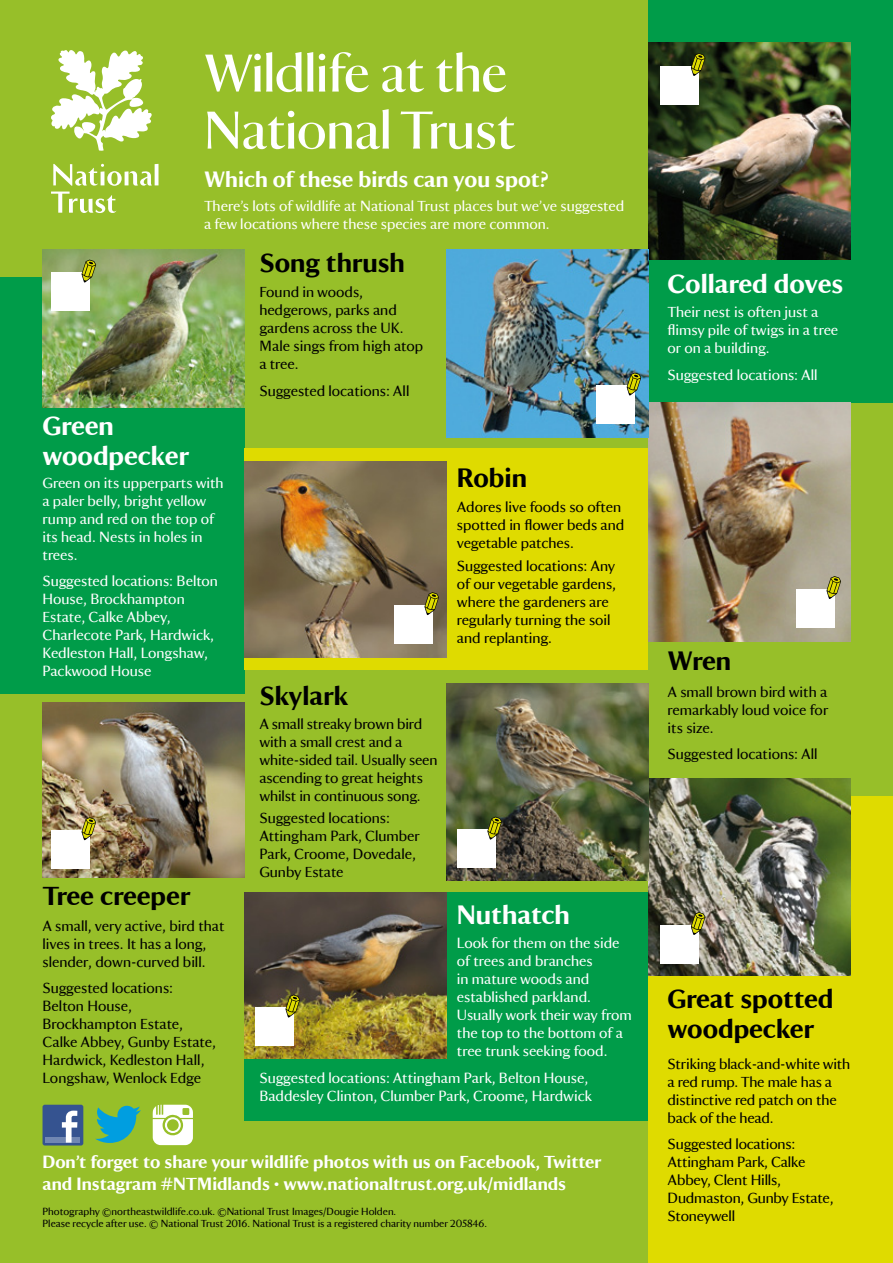
<style>
.page{position:relative;width:893px;height:1263px;background:#97bf29}
.page>*{position:absolute;margin:0;border:0;box-sizing:border-box;transform-origin:0 0}
.t1{font:54px/57px "National Trust Display TT";color:#fff}
.t2{font:700 27px/30px "National Trust TT";color:#000}
.t3{font:700 27px/30px "National Trust TT";color:#fff}
.t4{font:700 22.5px "National Trust TT";color:#fff}
.t5{font:700 18px/21.6px "National Trust TT";color:#fff}
.t6{font:15px/18px "National Trust TT";letter-spacing:-.01em;color:#000}
.t7{font:15px/18px "National Trust TT";color:#fff}
.t8{font:10.5px/12.6px "National Trust TT";color:#000}
</style>
<div class="page">
<div style="left:648px;top:796px;width:245px;height:467px;background:#dfdb00"></div>
<div style="left:0;top:277px;width:244px;height:417px;background:#009c49"></div>
<div style="left:648px;top:0;width:245px;height:402px;background:#009c49"></div>
<div style="left:244px;top:449px;width:404px;height:221px;background:#dfdb00"></div>
<div style="left:244px;top:892px;width:404px;height:228px;background:#009c49"></div>
<img style="left:43px;top:702px;width:201px;height:175px">
<img style="left:244px;top:461px;width:202px;height:196px">
<img style="left:245px;top:892px;width:201px;height:167px">
<img style="left:648px;top:402px;width:202px;height:239px">
<img style="left:648px;top:779px;width:202px;height:196px">
<img style="left:43px;top:250px;width:201px;height:157px">
<img style="left:648px;top:43px;width:203px;height:217px">
<img style="left:446px;top:250px;width:202px;height:188px">
<svg style="left:51px;top:50px;width:101px;height:101px"></svg>
<svg style="left:51px;top:192px;width:65px;height:21px"></svg>
<hr style="left:155px;top:164px;width:3px;height:21px;background:#fff">
<svg style="left:125px;top:171px;width:4px;height:14px"></svg>
<svg style="left:129px;top:171px;width:23px;height:15px"></svg>
<svg style="left:53px;top:164px;width:69px;height:22px"></svg>
<svg style="left:95px;top:1106px;width:46px;height:37px"></svg>
<div style="left:43px;top:1105px;width:40px;height:40px;background:#355390;border-radius:2px"></div>
<div style="left:45px;top:1137px;width:35px;height:5px;background:#7187b2"></div>
<svg style="left:62px;top:1110px;width:15px;height:32px"></svg>
<svg style="left:153px;top:1105px;width:40px;height:40px"></svg>
<div style="left:51px;top:273px;width:38px;height:38px;background:#fff"></div>
<svg style="left:82px;top:260px;width:14px;height:23px"></svg>
<div style="left:51px;top:830px;width:38px;height:38px;background:#fff"></div>
<svg style="left:82px;top:817px;width:14px;height:23px"></svg>
<div style="left:596px;top:385px;width:38px;height:39px;background:#fff"></div>
<svg style="left:627px;top:373px;width:14px;height:23px"></svg>
<div style="left:394px;top:605px;width:38px;height:38px;background:#fff"></div>
<svg style="left:425px;top:592px;width:14px;height:23px"></svg>
<div style="left:255px;top:1007px;width:38px;height:39px;background:#fff"></div>
<svg style="left:286px;top:994px;width:14px;height:23px"></svg>
<div style="left:660px;top:66px;width:39px;height:38px;background:#fff"></div>
<svg style="left:691px;top:53px;width:14px;height:23px"></svg>
<div style="left:796px;top:589px;width:38px;height:38px;background:#fff"></div>
<svg style="left:827px;top:576px;width:14px;height:23px"></svg>
<div style="left:660px;top:925px;width:39px;height:38px;background:#fff"></div>
<svg style="left:691px;top:912px;width:14px;height:23px"></svg>
<img style="left:446px;top:684px;width:203px;height:196px">
<div style="left:457px;top:830px;width:38px;height:38px;background:#fff"></div>
<svg style="left:487px;top:817px;width:15px;height:23px"></svg>
<h1 class="t1" style="left:204px;top:41px;width:313px">Wildlife at the<br>National Trust</h1>
<h3 class="t4" style="left:204px;top:164px;width:346px">Which of these birds can you spot?</h3>
<p class="t7" style="left:204px;top:196px;width:421px">There’s lots of wildlife at National Trust places but we’ve suggested a few locations where these species are more common.</p>
<h2 class="t3" style="left:43px;top:409px;width:148px">Green woodpecker</h2>
<p class="t7" style="left:43px;top:472px;width:183px">Green on its upperparts with a paler belly, bright yellow rump and red on the top of its head. Nests in holes in trees.</p>
<p class="t7" style="left:43px;top:571px;width:177px">Suggested locations: Belton<br>House, Brockhampton<br>Estate, Calke Abbey,<br>Charlecote Park, Hardwick,<br>Kedleston Hall, Longshaw,<br>Packwood House</p>
<h2 class="t2" style="left:43px;top:879px;width:149px">Tree creeper</h2>
<p class="t6" style="left:43px;top:915px;width:183px">A small, very active, bird that lives in trees. It has a long, slender, down-curved bill.</p>
<p class="t6" style="left:43px;top:978px;width:175px">Suggested locations:<br>Belton House,<br>Brockhampton Estate,<br>Calke Abbey, Gunby Estate,<br>Hardwick, Kedleston Hall,<br>Longshaw, Wenlock Edge</p>
<h2 class="t2" style="left:259px;top:246px;width:147px">Song thrush</h2>
<p class="t6" style="left:259px;top:282px;width:165px">Found in woods, hedgerows, parks and gardens across the UK.<br>Male sings from high atop a tree.</p>
<p class="t6" style="left:259px;top:381px;width:151px">Suggested locations: All</p>
<h2 class="t2" style="left:259px;top:679px;width:90px">Skylark</h2>
<p class="t6" style="left:259px;top:713px;width:180px">A small streaky brown bird with a small crest and a white-sided tail. Usually seen ascending to great heights whilst in continuous song.</p>
<p class="t6" style="left:259px;top:808px;width:162px">Suggested locations:<br>Attingham Park, Clumber<br>Park, Croome, Dovedale,<br>Gunby Estate</p>
<h2 class="t2" style="left:457px;top:461px;width:72px">Robin</h2>
<p class="t6" style="left:457px;top:497px;width:169px">Adores live foods so often spotted in flower beds and vegetable patches.</p>
<p class="t6" style="left:457px;top:555px;width:161px">Suggested locations: Any of our vegetable gardens, where the gardeners are regularly turning the soil and replanting.</p>
<h2 class="t3" style="left:457px;top:898px;width:114px">Nuthatch</h2>
<p class="t7" style="left:457px;top:933px;width:176px">Look for them on the side of trees and branches<br>in mature woods and established parkland.<br>Usually work their way from the top to the bottom of a tree trunk seeking food.</p>
<p class="t7" style="left:259px;top:1067px;width:334px">Suggested locations: Attingham Park, Belton House,<br>Baddesley Clinton, Clumber Park, Croome, Hardwick</p>
<p class="t5" style="left:43px;top:1150px;width:560px">Don’t forget to share your wildlife photos with us on Facebook, Twitter and Instagram #NTMidlands • www.nationaltrust.org.uk/midlands</p>
<p class="t8" style="left:43px;top:1204px;width:446px">Photography ©northeastwildlife.co.uk. ©National Trust Images/Dougie Holden.<br>Please recycle after use. © National Trust 2016. National Trust is a registered charity number 205846.</p>
<h2 class="t3" style="left:668px;top:267px;width:177px">Collared doves</h2>
<p class="t7" style="left:668px;top:302px;width:172px">Their nest is often just a flimsy pile of twigs in a tree or on a building.</p>
<p class="t7" style="left:668px;top:365px;width:151px">Suggested locations: All</p>
<h2 class="t2" style="left:668px;top:644px;width:65px">Wren</h2>
<p class="t6" style="left:668px;top:682px;width:162px;text-align:justify">A small brown bird with a remarkably loud voice for its size.</p>
<p class="t6" style="left:668px;top:744px;width:151px">Suggested locations: All</p>
<h2 class="t2" style="left:668px;top:982px;width:167px">Great spotted woodpecker</h2>
<p class="t6" style="left:668px;top:1053px;width:184px">Striking black-and-white with a red rump. The male has a distinctive red patch on the back of the head.</p>
<p class="t6" style="left:668px;top:1134px;width:167px">Suggested locations:<br>Attingham Park, Calke<br>Abbey, Clent Hills,<br>Dudmaston, Gunby Estate,<br>Stoneywell</p>
</div>
